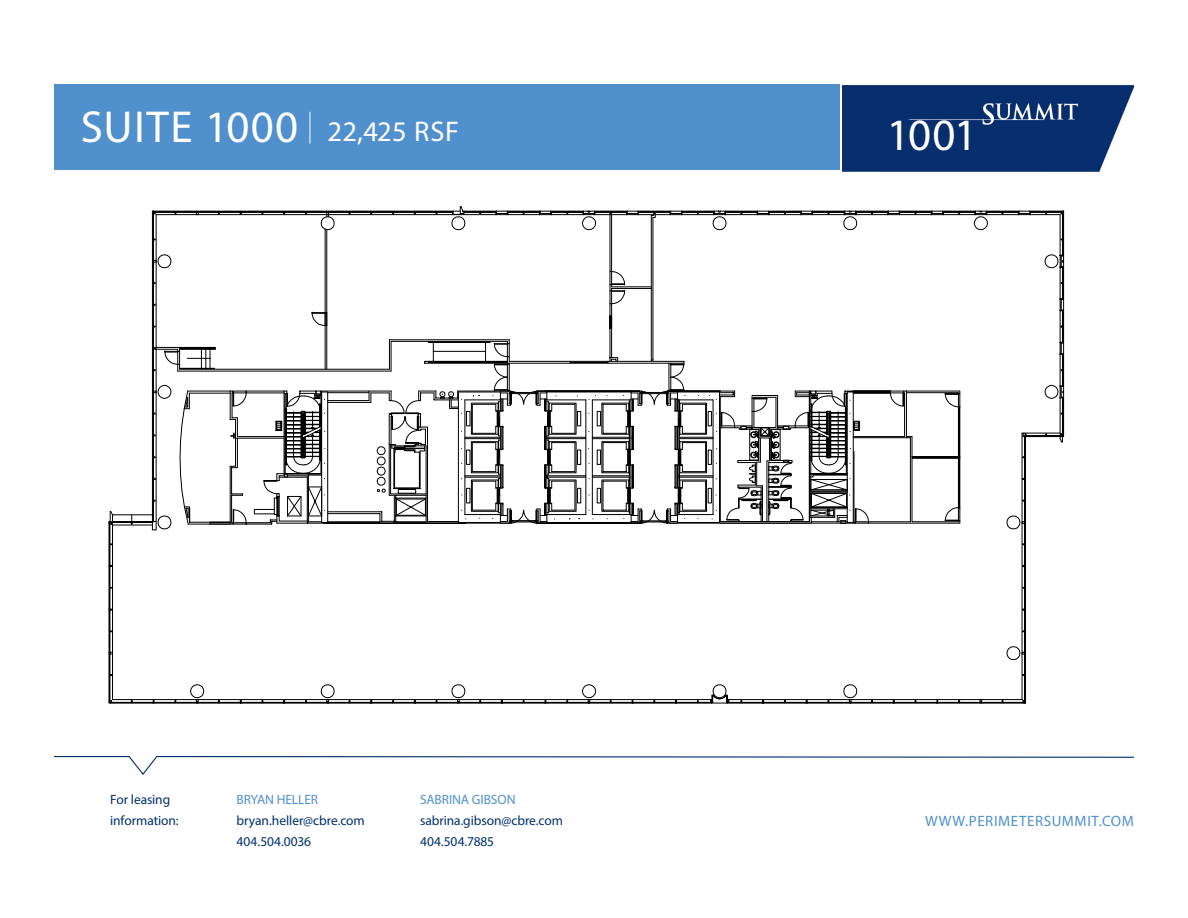
<style>
.page{position:relative;width:1188px;height:918px;background:#fff}
.page>*{position:absolute;margin:0;border:0;box-sizing:border-box;transform-origin:0 0}
.t1{font:45px "Myriad Pro";letter-spacing:.03em;color:#fff}
.t2{font:28.5px "Myriad Pro";letter-spacing:.005em;color:#fff}
.t3{font:15px "Myriad Pro";letter-spacing:.045em;color:#5090cc}
.t4{font:13.5px/21px "Myriad Pro";letter-spacing:-.005em;color:#00306d}
.t5{font:13.5px "Myriad Pro";letter-spacing:-.01em;color:#5090cc}
</style>
<div class="page">
<svg style="left:54px;top:756px;width:1080px;height:19px"></svg>
<img style="left:843px;top:85px;width:290px;height:86px">
<div style="left:54px;top:85px;width:785px;height:85px;background:#5090cc"></div>
<hr style="left:310px;top:112px;width:1px;height:32px;background:#fff">
<svg style="left:109px;top:206px;width:955px;height:498px"></svg>
<hr style="left:537px;top:391px;width:94px;height:1px;background:#000">
<p class="t1" style="left:81px;top:99px;width:219px">SUITE 1000</p>
<p class="t1" style="left:887px;top:107px;width:92px">1001</p>
<p class="t2" style="left:328px;top:114px;width:133px">22,425 RSF</p>
<p class="t4" style="left:110px;top:789px;width:70px">For leasing information:</p>
<p class="t5" style="left:237px;top:791px;width:83px">BRYAN HELLER</p>
<p class="t4" style="left:237px;top:810px;width:130px">bryan.heller@cbre.com<br>404.504.0036</p>
<p class="t5" style="left:420px;top:791px;width:97px">SABRINA GIBSON</p>
<p class="t4" style="left:420px;top:810px;width:145px">sabrina.gibson@cbre.com<br>404.504.7885</p>
<p class="t3" style="left:925px;top:812px;width:210px">WWW.PERIMETERSUMMIT.COM</p>
</div>
